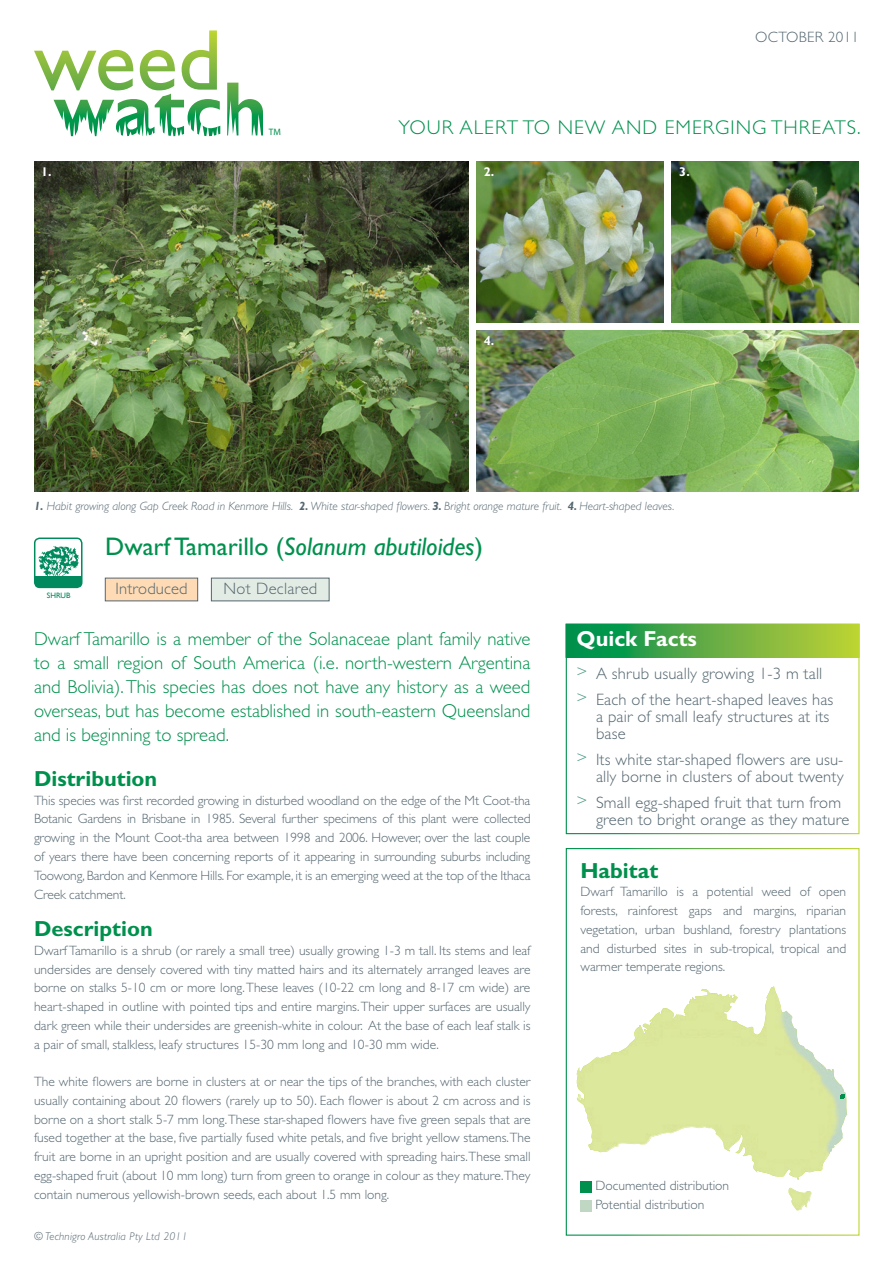
<style>
.page{position:relative;width:893px;height:1263px;background:#fff}
.page>*{position:absolute;margin:0;border:0;box-sizing:border-box;transform-origin:0 0}
.t1{font:italic 25.5px "Gill Sans Std";color:#00904d}
.t2{font:700 21.9px "Gill Sans Std";color:#00904d}
.t3{font:700 21.9px "Gill Sans Std";color:#fff}
.t4{font:300 19.95px "Gill Sans Std";letter-spacing:.05em;color:#00904d}
.t5{font:300 18.75px/24px "Gill Sans Std";color:#00904d;text-align:justify}
.t6{font:300 16.5px/17.2px "Gill Sans Std";letter-spacing:.01em;color:#546670}
.t7{font:300 15px "Gill Sans Std";letter-spacing:.02em;color:#546670}
.t8{font:300 13.5px/18.8px "Gill Sans Std";color:#546670;text-align:justify}
.t9{font:700 12.75px "Gill Sans Std";color:#fff}
.t10{font:italic 300 12px "Gill Sans Std";color:#546670}
.t11{font:italic 300 11.25px "Gill Sans Std";letter-spacing:.02em;color:#546670}
.t12{font:9.3px "Myriad Pro";color:#00904d}
.t13{font:7.8px "Gill Sans";color:#008a5e}
.s1{font-weight:700}
.s2{font-style:normal}
.s3{color:#4a9a86}
</style>
<div class="page">
<img style="left:34px;top:161px;width:434px;height:330px">
<img style="left:476px;top:161px;width:188px;height:161px">
<img style="left:672px;top:161px;width:187px;height:161px">
<img style="left:476px;top:330px;width:383px;height:161px">
<svg style="left:34px;top:30px;width:229px;height:106px"></svg>
<div style="left:211px;top:578px;width:118px;height:23px;background:#e3ece4;border:1px solid #546670"></div>
<div style="left:105px;top:578px;width:93px;height:23px;background:#fedbb4"></div>
<div style="left:566px;top:624px;width:293px;height:210px;border:1px solid #fff"></div>
<div style="left:566px;top:848px;width:293px;height:388px;border:1px solid #fff"></div>
<svg style="left:569px;top:627px;width:288px;height:28px"></svg>
<svg style="left:576px;top:986px;width:271px;height:225px"></svg>
<img style="left:592px;top:987px;width:181px;height:74px">
<svg style="left:840px;top:1094px;width:5px;height:4px"></svg>
<div style="left:580px;top:1181px;width:12px;height:11px;background:#00904d"></div>
<div style="left:580px;top:1200px;width:12px;height:11px;background:#c0d7c4"></div>
<div style="left:35px;top:576px;width:47px;height:11px;background:#008a5e"></div>
<div style="left:34px;top:537px;width:49px;height:51px;border:1px solid #008a5e;border-radius:5px"></div>
<svg style="left:38px;top:546px;width:41px;height:30px"></svg>
<p class="t12" style="left:269px;top:126px;width:14px">TM</p>
<p class="t7" style="left:755px;top:29px;width:105px">OCTOBER 2011</p>
<h3 class="t4" style="left:399px;top:116px;width:464px">YOUR ALERT TO NEW AND EMERGING THREATS.</h3>
<p class="t9" style="left:41px;top:164px;width:12px">1.</p>
<p class="t9" style="left:484px;top:164px;width:12px">2.</p>
<p class="t9" style="left:484px;top:333px;width:12px">4.</p>
<p class="t9" style="left:679px;top:164px;width:12px">3.</p>
<p class="t10" style="left:34px;top:499px;width:642px"><span class="s1">1.</span> Habit growing along Gap Creek Road in Kenmore Hills. <span class="s1">2.</span> White star-shaped flowers. <span class="s1">3.</span> Bright orange mature fruit. <span class="s1">4.</span> Heart-shaped leaves.</p>
<p class="t13" style="left:47px;top:590px;width:25px">SHRUB</p>
<h1 class="t1" style="left:105px;top:531px;width:379px"><span class="s2">Dwarf Tamarillo (</span>Solanum abutiloides<span class="s2">)</span></h1>
<p class="t6" style="left:116px;top:580px;width:74px">Introduced</p>
<p class="t6" style="left:224px;top:580px;width:95px">Not Declared</p>
<p class="t5" style="left:34px;top:627px;width:498px">Dwarf Tamarillo is a member of the Solanaceae plant family native to a small region of South America (i.e. north-western Argentina and Bolivia). This species has does not have any history as a weed overseas, but has become established in south-eastern Queensland and is beginning to spread.</p>
<h2 class="t2" style="left:34px;top:766px;width:125px">Distribution</h2>
<p class="t8" style="left:34px;top:791px;width:498px">This species was first recorded growing in disturbed woodland on the edge of the Mt Coot-tha Botanic Gardens in Brisbane in 1985. Several further specimens of this plant were collected growing in the Mount Coot-tha area between 1998 and 2006. However, over the last couple of years there have been concerning reports of it appearing in surrounding suburbs including Toowong, Bardon and Kenmore Hills. For example, it is an emerging weed at the top of the Ithaca Creek catchment.</p>
<h2 class="t2" style="left:34px;top:916px;width:120px">Description</h2>
<p class="t8" style="left:34px;top:941px;width:498px">Dwarf Tamarillo is a shrub (or rarely a small tree) usually growing 1-3 m tall. Its stems and leaf undersides are densely covered with tiny matted hairs and its alternately arranged leaves are borne on stalks 5-10 cm or more long. These leaves (10-22 cm long and 8-17 cm wide) are heart-shaped in outline with pointed tips and entire margins. Their upper surfaces are usually dark green while their undersides are greenish-white in colour. At the base of each leaf stalk is a pair of small, stalkless, leafy structures 15-30 mm long and 10-30 mm wide.</p>
<p class="t8" style="left:34px;top:1072px;width:498px">The white flowers are borne in clusters at or near the tips of the branches, with each cluster usually containing about 20 flowers (rarely up to 50). Each flower is about 2 cm across and is borne on a short stalk 5-7 mm long. These star-shaped flowers have five green sepals that are fused together at the base, five partially fused white petals, and five bright yellow stamens.The fruit are borne in an upright position and are usually covered with spreading hairs. These small egg-shaped fruit (about 10 mm long) turn from green to orange in colour as they mature.They contain numerous yellowish-brown seeds, each about 1.5 mm long.</p>
<p class="t11" style="left:34px;top:1230px;width:155px">© Technigro Australia Pty Ltd 2011</p>
<h2 class="t3" style="left:577px;top:625px;width:122px">Quick Facts</h2>
<p class="t6" style="left:577px;top:660px;width:258px;line-height:25.8px"><span class="s3">&gt;</span> A shrub usually growing 1-3 m tall <span class="s3">&gt;</span> Each of the heart-shaped leaves has</p>
<p class="t6" style="left:596px;top:708px;width:235px">a pair of small leafy structures at its base</p>
<p class="t6" style="left:577px;top:751px;width:268px;text-align:right"><span class="s3">&gt;</span> Its white star-shaped flowers are usu&shy;ally borne in clusters of about twenty</p>
<p class="t6" style="left:596px;top:794px;width:255px;text-indent:-20px"><span class="s3">&gt;</span> Small egg-shaped fruit that turn from green to bright orange as they mature</p>
<h2 class="t2" style="left:580px;top:857px;width:79px">Habitat</h2>
<p class="t8" style="left:580px;top:883px;width:267px">Dwarf Tamarillo is a potential weed of open forests, rainforest gaps and margins, riparian vegetation, urban bushland, forestry plantations and disturbed sites in sub-tropical, tropical and warmer temperate regions.</p>
<p class="t8" style="left:595px;top:1176px;width:135px">Documented distribution<br>Potential distribution</p>
</div>
